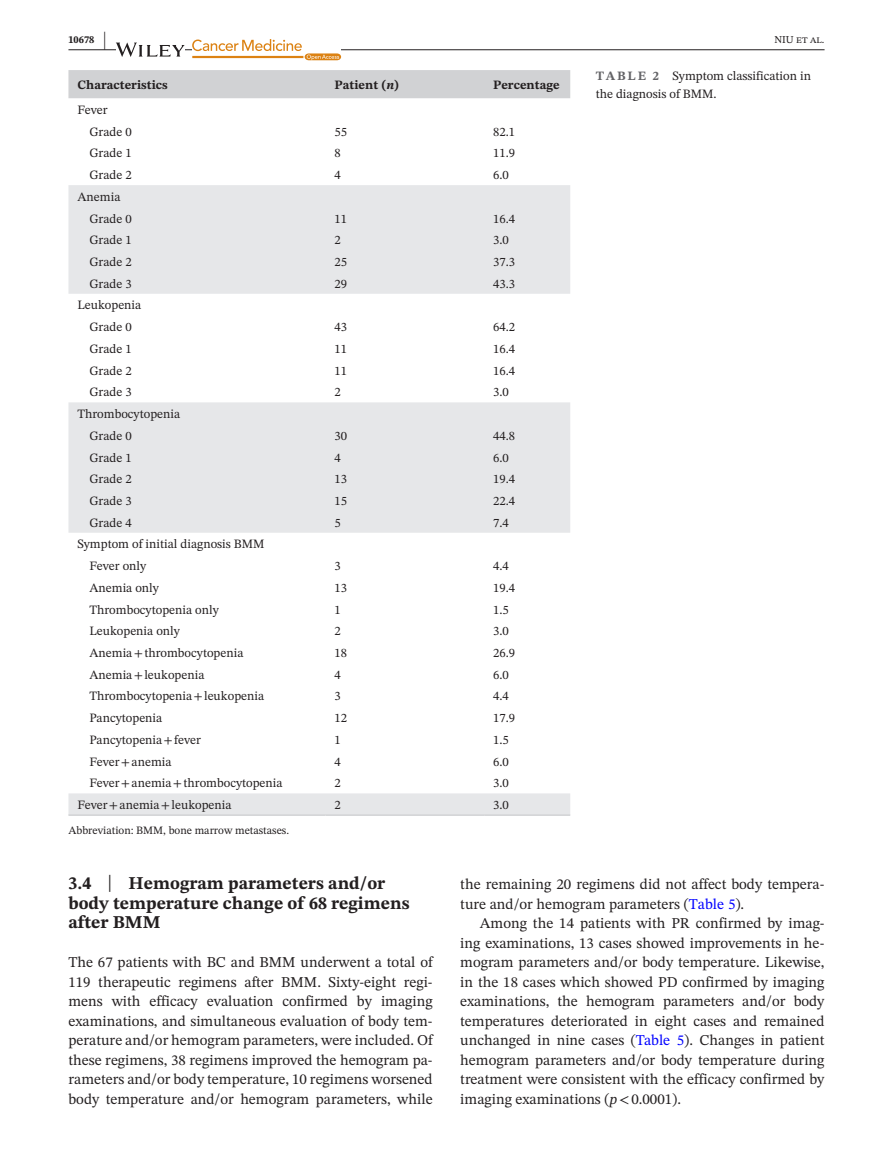
<style>
.page{position:relative;width:893px;height:1174px;background:#fff}
.page>*{position:absolute;margin:0;border:0;box-sizing:border-box;transform-origin:0 0}
.t1{font:700 18px/19.5px "STIX Two Text";color:#231f20}
.t2{font:15px/19.5px "STIX Two Text";color:#231f20;text-align:justify}
.t3{font:12.75px/21.8px "STIX Two Text";color:#231f20}
.t4{font:700 12.75px "STIX Two Text";color:#231f20}
.t5{font:11.25px "STIX Two Text";color:#231f20}
.t6{font:10.5px "STIX Two Text";color:#231f20}
.t7{font:700 10.5px "STIX Two Text";color:#231f20}
.s1{font-size:21px}
.s2{font-style:italic}
.s3{font-family:"STIX"}
.s4{font-weight:700;color:#636366}
.s5{font-weight:400;font-size:23.7px}
.s6{color:#00f}
</style>
<div class="page">
<hr style="left:68px;top:49px;width:756px;height:1px;background:#231f20">
<svg style="left:116px;top:43px;width:69px;height:14px"></svg>
<svg style="left:192px;top:39px;width:149px;height:21px"></svg>
<div style="left:68px;top:70px;width:502px;height:28px;background:#d1d2d4"></div>
<svg style="left:68px;top:185px;width:502px;height:630px"></svg>
<hr style="left:68px;top:814px;width:257px;height:2px;background:#d1d2d4">
<hr style="left:326px;top:814px;width:158px;height:2px;background:#d1d2d4">
<hr style="left:484px;top:814px;width:86px;height:2px;background:#d1d2d4">
<p class="t7" style="left:68px;top:32px;width:39px">10678 <span class="s1">|</span></p>
<p class="t6" style="left:774px;top:32px;width:52px">NIU et al.</p>
<p class="t4" style="left:77px;top:76px;width:92px">Characteristics</p>
<p class="t4" style="left:334px;top:76px;width:66px">Patient (<span class="s2">n</span>)</p>
<p class="t4" style="left:493px;top:76px;width:68px">Percentage</p>
<p class="t3" style="left:89px;top:99px;width:44px;text-indent:-12px">Fever<br>Grade 0</p>
<p class="t3" style="left:334px;top:120px;width:14px">55</p>
<p class="t3" style="left:493px;top:120px;width:24px">82.1</p>
<p class="t3" style="left:89px;top:142px;width:44px">Grade 1</p>
<p class="t3" style="left:334px;top:142px;width:8px">8</p>
<p class="t3" style="left:493px;top:142px;width:24px">11.9</p>
<p class="t3" style="left:89px;top:164px;width:44px">Grade 2</p>
<p class="t3" style="left:334px;top:164px;width:8px">4</p>
<p class="t3" style="left:493px;top:164px;width:17px">6.0</p>
<p class="t3" style="left:89px;top:186px;width:44px;text-indent:-12px">Anemia<br>Grade 0</p>
<p class="t3" style="left:334px;top:207px;width:14px">11</p>
<p class="t3" style="left:493px;top:207px;width:24px">16.4</p>
<p class="t3" style="left:89px;top:229px;width:44px">Grade 1</p>
<p class="t3" style="left:334px;top:229px;width:8px">2</p>
<p class="t3" style="left:493px;top:229px;width:17px">3.0</p>
<p class="t3" style="left:89px;top:251px;width:44px">Grade 2</p>
<p class="t3" style="left:334px;top:251px;width:14px">25</p>
<p class="t3" style="left:493px;top:251px;width:24px">37.3</p>
<p class="t3" style="left:89px;top:272px;width:44px">Grade 3</p>
<p class="t3" style="left:334px;top:272px;width:14px">29</p>
<p class="t3" style="left:493px;top:272px;width:24px">43.3</p>
<p class="t3" style="left:77px;top:294px;width:65px;text-align:center">Leukopenia<br>Grade 0</p>
<p class="t3" style="left:334px;top:316px;width:14px">43</p>
<p class="t3" style="left:493px;top:316px;width:24px">64.2</p>
<p class="t3" style="left:89px;top:338px;width:44px">Grade 1</p>
<p class="t3" style="left:334px;top:338px;width:14px">11</p>
<p class="t3" style="left:493px;top:338px;width:24px">16.4</p>
<p class="t3" style="left:89px;top:359px;width:44px">Grade 2</p>
<p class="t3" style="left:334px;top:359px;width:14px">11</p>
<p class="t3" style="left:493px;top:359px;width:24px">16.4</p>
<p class="t3" style="left:89px;top:381px;width:44px">Grade 3</p>
<p class="t3" style="left:334px;top:381px;width:8px">2</p>
<p class="t3" style="left:493px;top:381px;width:17px">3.0</p>
<p class="t3" style="left:89px;top:403px;width:92px;text-indent:-12px">Thrombocytopenia<br>Grade 0</p>
<p class="t3" style="left:334px;top:424px;width:14px">30</p>
<p class="t3" style="left:493px;top:424px;width:24px">44.8</p>
<p class="t3" style="left:89px;top:446px;width:44px">Grade 1</p>
<p class="t3" style="left:334px;top:446px;width:8px">4</p>
<p class="t3" style="left:493px;top:446px;width:17px">6.0</p>
<p class="t3" style="left:89px;top:468px;width:44px">Grade 2</p>
<p class="t3" style="left:334px;top:468px;width:14px">13</p>
<p class="t3" style="left:493px;top:468px;width:24px">19.4</p>
<p class="t3" style="left:89px;top:490px;width:44px">Grade 3</p>
<p class="t3" style="left:334px;top:490px;width:14px">15</p>
<p class="t3" style="left:493px;top:490px;width:24px">22.4</p>
<p class="t3" style="left:89px;top:511px;width:44px">Grade 4</p>
<p class="t3" style="left:334px;top:511px;width:8px">5</p>
<p class="t3" style="left:493px;top:511px;width:17px">7.4</p>
<p class="t3" style="left:89px;top:533px;width:177px;text-indent:-12px">Symptom of initial diagnosis BMM<br>Fever only</p>
<p class="t3" style="left:334px;top:555px;width:8px">3</p>
<p class="t3" style="left:493px;top:555px;width:17px">4.4</p>
<p class="t3" style="left:89px;top:576px;width:71px">Anemia only</p>
<p class="t3" style="left:334px;top:576px;width:14px">13</p>
<p class="t3" style="left:493px;top:576px;width:24px">19.4</p>
<p class="t3" style="left:89px;top:598px;width:131px">Thrombocytopenia only</p>
<p class="t3" style="left:334px;top:598px;width:8px">1</p>
<p class="t3" style="left:493px;top:598px;width:17px">1.5</p>
<p class="t3" style="left:89px;top:620px;width:92px">Leukopenia only</p>
<p class="t3" style="left:334px;top:620px;width:8px">2</p>
<p class="t3" style="left:493px;top:620px;width:17px">3.0</p>
<p class="t3" style="left:89px;top:642px;width:156px">Anemia<span class="s3">+</span>thrombocytopenia</p>
<p class="t3" style="left:334px;top:642px;width:14px">18</p>
<p class="t3" style="left:493px;top:642px;width:24px">26.9</p>
<p class="t3" style="left:89px;top:663px;width:117px">Anemia<span class="s3">+</span>leukopenia</p>
<p class="t3" style="left:334px;top:663px;width:8px">4</p>
<p class="t3" style="left:493px;top:663px;width:17px">6.0</p>
<p class="t3" style="left:89px;top:685px;width:176px">Thrombocytopenia<span class="s3">+</span>leukopenia</p>
<p class="t3" style="left:334px;top:685px;width:8px">3</p>
<p class="t3" style="left:493px;top:685px;width:17px">4.4</p>
<p class="t3" style="left:89px;top:707px;width:74px">Pancytopenia</p>
<p class="t3" style="left:334px;top:707px;width:14px">12</p>
<p class="t3" style="left:493px;top:707px;width:24px">17.9</p>
<p class="t3" style="left:89px;top:728px;width:113px">Pancytopenia<span class="s3">+</span>fever</p>
<p class="t3" style="left:334px;top:728px;width:8px">1</p>
<p class="t3" style="left:493px;top:728px;width:17px">1.5</p>
<p class="t3" style="left:89px;top:750px;width:84px">Fever<span class="s3">+</span>anemia</p>
<p class="t3" style="left:334px;top:750px;width:8px">4</p>
<p class="t3" style="left:493px;top:750px;width:17px">6.0</p>
<p class="t3" style="left:89px;top:772px;width:195px">Fever<span class="s3">+</span>anemia<span class="s3">+</span>thrombocytopenia</p>
<p class="t3" style="left:334px;top:772px;width:8px">2</p>
<p class="t3" style="left:493px;top:772px;width:17px">3.0</p>
<p class="t3" style="left:77px;top:794px;width:156px">Fever<span class="s3">+</span>anemia<span class="s3">+</span>leukopenia</p>
<p class="t3" style="left:334px;top:794px;width:8px">2</p>
<p class="t3" style="left:493px;top:794px;width:17px">3.0</p>
<p class="t5" style="left:68px;top:822px;width:222px">Abbreviation: BMM, bone marrow metastases.</p>
<p class="t3" style="left:596px;top:66px;width:217px;line-height:18px"><span class="s4">TABLE 2</span> Symptom classification in the diagnosis of BMM.</p>
<p class="t1" style="left:68px;top:874px;width:343px">3.4 <span class="s5">|</span> Hemogram parameters and/or body temperature change of 68 regimens after BMM</p>
<p class="t2" style="left:68px;top:952px;width:366px">The 67 patients with BC and BMM underwent a total of 119 therapeutic regimens after BMM. Sixty-eight regi&shy;mens with efficacy evaluation confirmed by imaging examinations, and simultaneous evaluation of body tem&shy;perature and/or hemogram parameters, were included. Of these regimens, 38 regimens improved the hemogram pa&shy;rameters and/or body temperature, 10 regimens worsened body temperature and/or hemogram parameters, while</p>
<p class="t2" style="left:460px;top:874px;width:366px">the remaining 20 regimens did not affect body tempera&shy;ture and/or hemogram parameters (<span class="s6">Table 5</span>).</p>
<p class="t2" style="left:460px;top:913px;width:366px;text-indent:20px">Among the 14 patients with PR confirmed by imag&shy;ing examinations, 13 cases showed improvements in he&shy;mogram parameters and/or body temperature. Likewise, in the 18 cases which showed PD confirmed by imaging examinations, the hemogram parameters and/or body temperatures deteriorated in eight cases and remained unchanged in nine cases (<span class="s6">Table 5</span>). Changes in patient hemogram parameters and/or body temperature during treatment were consistent with the efficacy confirmed by imaging examinations (<span class="s2">p</span><span class="s3">&lt;</span>0.0001).</p>
</div>
